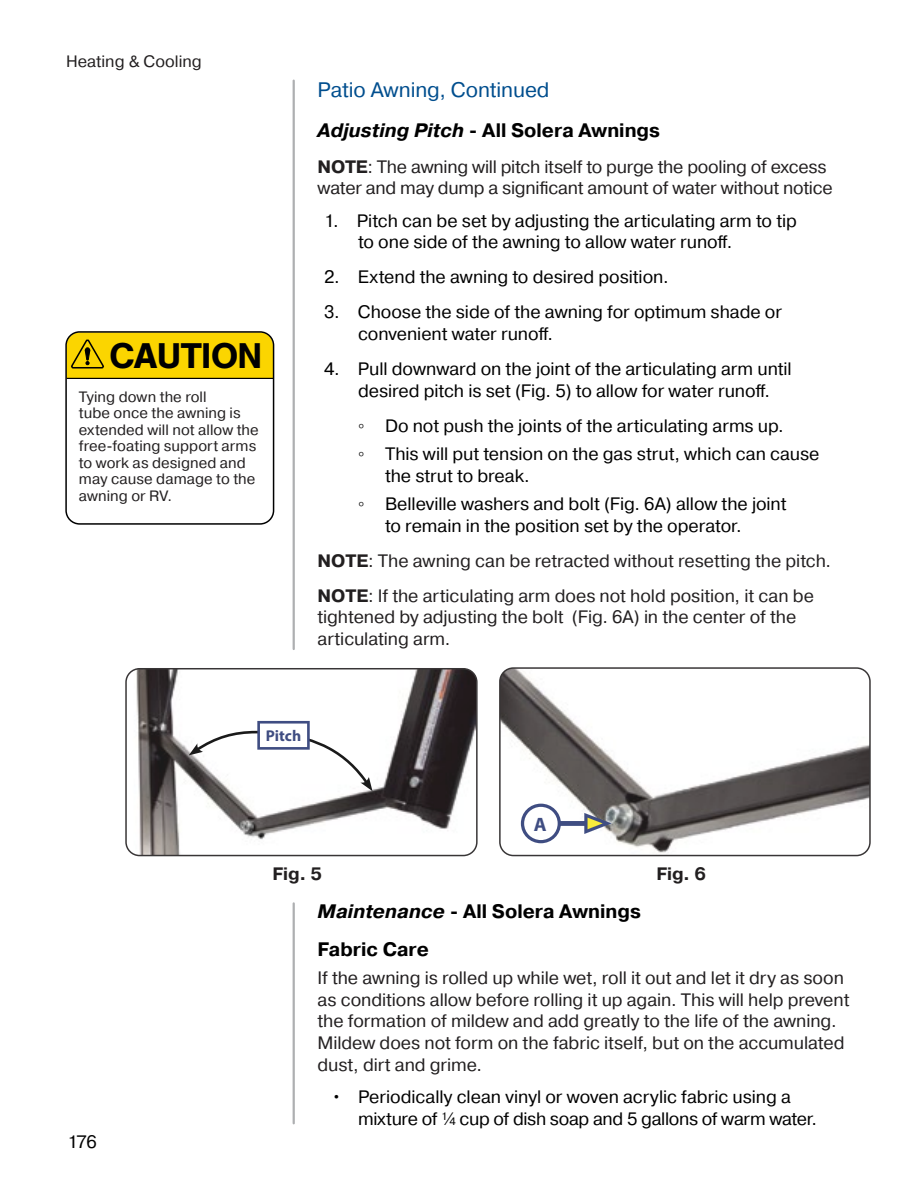
<style>
.page{position:relative;width:918px;height:1188px;background:#fff}
.page>*{position:absolute;margin:0;border:0;box-sizing:border-box;transform-origin:0 0}
.t1{font:700 37.2px "Nimbus San";letter-spacing:-.025em;color:#000}
.t2{font:21px "Pragmatica";letter-spacing:-.005em;color:#004e8e}
.t3{font:700 19.5px/38.2px "Pragmatica";color:#000}
.t4{font:700 19.5px "Myriad Pro";color:#2a3974}
.t5{font:18px/21.6px "Pragmatica";letter-spacing:-.005em;color:#221f20}
.t6{font:18px/21.6px "Pragmatica";letter-spacing:-.005em;color:#000}
.t7{font:700 18px "Pragmatica";color:#221f20}
.t8{font:16.5px "Pragmatica";color:#221f20}
.t9{font:700 15.6px "Myriad Pro";color:#2a3974}
.t10{font:15px/16.5px "Pragmatica";letter-spacing:.005em;color:#221f20}
.s1{font-style:italic}
.s2{font-weight:700}
.s3{font-family:"Verdana"}
.s4{color:#000}
</style>
<div class="page">
<img style="left:128px;top:671px;width:347px;height:185px">
<svg style="left:189px;top:721px;width:184px;height:70px"></svg>
<div style="left:125px;top:668px;width:353px;height:188px;border:2px solid #221f20;border-radius:14px"></div>
<img style="left:501px;top:670px;width:367px;height:184px">
<div style="left:536px;top:821px;width:56px;height:5px;background:#3f4d82;border-radius:2px"></div>
<svg style="left:584px;top:813px;width:27px;height:21px"></svg>
<svg style="left:521px;top:804px;width:40px;height:39px"></svg>
<div style="left:499px;top:667px;width:372px;height:189px;border:2px solid #221f20;border-radius:14px"></div>
<hr style="left:293px;top:81px;width:2px;height:568px;background:#939598">
<hr style="left:293px;top:903px;width:2px;height:220px;background:#939598">
<div style="left:68px;top:333px;width:204px;height:45px;background:#fbd500"></div>
<hr style="left:66px;top:378px;width:207px;height:1px;background:#000">
<div style="left:65px;top:331px;width:209px;height:194px;border:2px solid #000;border-radius:14px"></div>
<p class="t8" style="left:66px;top:51px;width:137px">Heating &amp; Cooling</p>
<h1 class="t1" style="left:109px;top:335px;width:155px">CAUTION</h1>
<p class="t10" style="left:79px;top:389px;width:181px">Tying down the roll<br>tube once the awning is extended will not allow the free-foating support arms to work as designed and may cause damage to the awning or RV.</p>
<p class="t2" style="left:318px;top:77px;width:234px">Patio Awning, Continued</p>
<p class="t3" style="left:318px;top:112px;width:344px"><span class="s1">Adjusting Pitch</span> - All Solera Awnings</p>
<p class="t5" style="left:318px;top:156px;width:517px"><span class="s2">NOTE</span>: The awning will pitch itself to purge the pooling of excess water and may dump a significant amount of water without notice</p>
<p class="t6" style="left:358px;top:210px;width:440px;text-indent:-34px">1. Pitch can be set by adjusting the articulating arm to tip to one side of the awning to allow water runoff.</p>
<p class="t6" style="left:324px;top:267px;width:346px">2. Extend the awning to desired position.</p>
<p class="t6" style="left:358px;top:302px;width:426px;text-indent:-34px">3. Choose the side of the awning for optimum shade or convenient water runoff.</p>
<p class="t6" style="left:358px;top:358px;width:435px;text-indent:-34px">4. Pull downward on the joint of the articulating arm until desired pitch is set (Fig. 5) to allow for water runoff.</p>
<p class="t6" style="left:358px;top:412px;width:463px;line-height:28.3px"><span class="s3">◦</span> Do not push the joints of the articulating arms up.<br><span class="s3">◦</span> This will put tension on the gas strut, which can cause</p>
<p class="t6" style="left:358px;top:462px;width:430px;line-height:28.3px;text-indent:27px">the strut to break.<br><span class="s3">◦</span> Belleville washers and bolt (Fig. 6A) allow the joint</p>
<p class="t5" style="left:318px;top:508px;width:515px;line-height:35.1px;text-indent:68px"><span class="s4">to remain in the position set by the operator.<br></span><span class="s2">NOTE</span>: The awning can be retracted without resetting the pitch.<br><span class="s2">NOTE</span>: If the articulating arm does not hold position, it can be</p>
<p class="t5" style="left:318px;top:607px;width:480px">tightened by adjusting the bolt (Fig. 6A) in the center of the articulating arm.</p>
<p class="t9" style="left:266px;top:726px;width:37px">Pitch</p>
<p class="t4" style="left:534px;top:812px;width:14px">A</p>
<p class="t6" style="left:68px;top:1132px;width:31px">176</p>
<p class="t7" style="left:272px;top:862px;width:51px">Fig. 5</p>
<p class="t7" style="left:656px;top:862px;width:51px">Fig. 6</p>
<p class="t3" style="left:318px;top:892px;width:325px"><span class="s1">Maintenance</span> - All Solera Awnings<br>Fabric Care</p>
<p class="t5" style="left:318px;top:968px;width:533px">If the awning is rolled up while wet, roll it out and let it dry as soon as conditions allow before rolling it up again. This will help prevent the formation of mildew and add greatly to the life of the awning.<br>Mildew does not form on the fabric itself, but on the accumulated dust, dirt and grime.</p>
<p class="t6" style="left:358px;top:1086px;width:461px;text-indent:-27px">• Periodically clean vinyl or woven acrylic fabric using a mixture of ¼ cup of dish soap and 5 gallons of warm water.</p>
</div>
